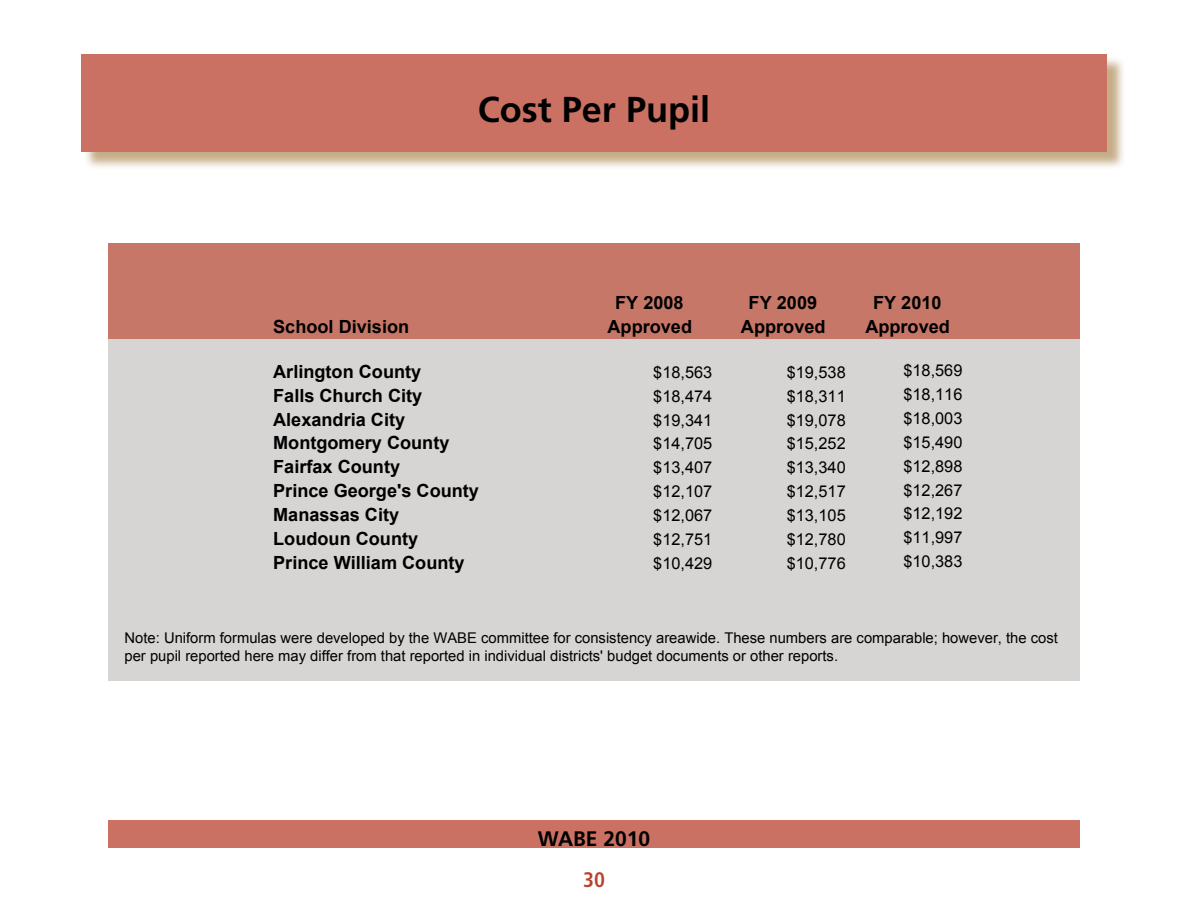
<style>
.page{position:relative;width:1188px;height:918px;background:#fff}
.page>*{position:absolute;margin:0;border:0;box-sizing:border-box;transform-origin:0 0}
.t1{font:700 36px "Frutiger LT Std";color:#000}
.t2{font:700 21px "Frutiger LT Std";color:#000}
.t3{font:700 condensed 21px "Frutiger LT Std";color:#b9422f}
.t4{font:700 18.15px/23.2px "Arial";color:#000;text-align:center}
.t5{font:16.35px "Arial";color:#000}
.t6{font:14.85px/18.3px "Arial";color:#000}
</style>
<div class="page">
<div style="left:108px;top:821px;width:972px;height:27px;background:#ca7163"></div>
<svg style="left:83px;top:59px;width:1041px;height:108px;background:#d7c3ab"></svg>
<div style="left:81px;top:54px;width:1026px;height:97px;background:#ca7163"></div>
<div style="left:108px;top:243px;width:972px;height:97px;background:#c77767"></div>
<div style="left:108px;top:340px;width:972px;height:341px;background:#d6d5d4"></div>
<p class="t4" style="left:273px;top:315px;width:138px">School Division</p>
<h1 class="t1" style="left:478px;top:88px;width:234px">Cost Per Pupil</h1>
<p class="t4" style="left:608px;top:292px;width:86px">FY 2008<br>Approved</p>
<p class="t4" style="left:741px;top:292px;width:86px">FY 2009<br>Approved</p>
<p class="t4" style="left:865px;top:292px;width:86px">FY 2010<br>Approved</p>
<p class="t4" style="left:273px;top:360px;width:150px">Arlington County</p>
<p class="t5" style="left:653px;top:361px;width:61px">$18,563</p>
<p class="t5" style="left:787px;top:361px;width:61px">$19,538</p>
<p class="t5" style="left:903px;top:360px;width:61px">$18,569</p>
<p class="t4" style="left:273px;top:384px;width:151px">Falls Church City</p>
<p class="t5" style="left:653px;top:385px;width:61px">$18,474</p>
<p class="t5" style="left:787px;top:385px;width:61px">$18,311</p>
<p class="t5" style="left:903px;top:384px;width:61px">$18,116</p>
<p class="t4" style="left:273px;top:408px;width:134px">Alexandria City</p>
<p class="t5" style="left:653px;top:409px;width:61px">$19,341</p>
<p class="t5" style="left:787px;top:409px;width:61px">$19,078</p>
<p class="t5" style="left:903px;top:408px;width:61px">$18,003</p>
<p class="t4" style="left:273px;top:432px;width:178px">Montgomery County</p>
<p class="t5" style="left:653px;top:433px;width:61px">$14,705</p>
<p class="t5" style="left:787px;top:433px;width:61px">$15,252</p>
<p class="t5" style="left:903px;top:431px;width:61px">$15,490</p>
<p class="t4" style="left:273px;top:456px;width:128px">Fairfax County</p>
<p class="t5" style="left:653px;top:457px;width:61px">$13,407</p>
<p class="t5" style="left:787px;top:457px;width:61px">$13,340</p>
<p class="t5" style="left:903px;top:455px;width:61px">$12,898</p>
<p class="t4" style="left:273px;top:480px;width:207px">Prince George's County</p>
<p class="t5" style="left:653px;top:481px;width:61px">$12,107</p>
<p class="t5" style="left:787px;top:481px;width:61px">$12,517</p>
<p class="t5" style="left:903px;top:479px;width:61px">$12,267</p>
<p class="t4" style="left:273px;top:504px;width:127px">Manassas City</p>
<p class="t5" style="left:653px;top:504px;width:61px">$12,067</p>
<p class="t5" style="left:787px;top:504px;width:61px">$13,105</p>
<p class="t5" style="left:903px;top:503px;width:61px">$12,192</p>
<p class="t4" style="left:273px;top:527px;width:147px">Loudoun County</p>
<p class="t5" style="left:653px;top:528px;width:61px">$12,751</p>
<p class="t5" style="left:787px;top:528px;width:61px">$12,780</p>
<p class="t5" style="left:903px;top:527px;width:61px">$11,997</p>
<p class="t4" style="left:273px;top:551px;width:193px">Prince William County</p>
<p class="t5" style="left:653px;top:552px;width:61px">$10,429</p>
<p class="t5" style="left:787px;top:552px;width:61px">$10,776</p>
<p class="t5" style="left:903px;top:551px;width:61px">$10,383</p>
<p class="t6" style="left:125px;top:629px;width:935px">Note: Uniform formulas were developed by the WABE committee for consistency areawide. These numbers are comparable; however, the cost per pupil reported here may differ from that reported in individual districts' budget documents or other reports.</p>
<h2 class="t2" style="left:538px;top:826px;width:114px">WABE 2010</h2>
<h2 class="t3" style="left:583px;top:867px;width:23px">30</h2>
</div>
